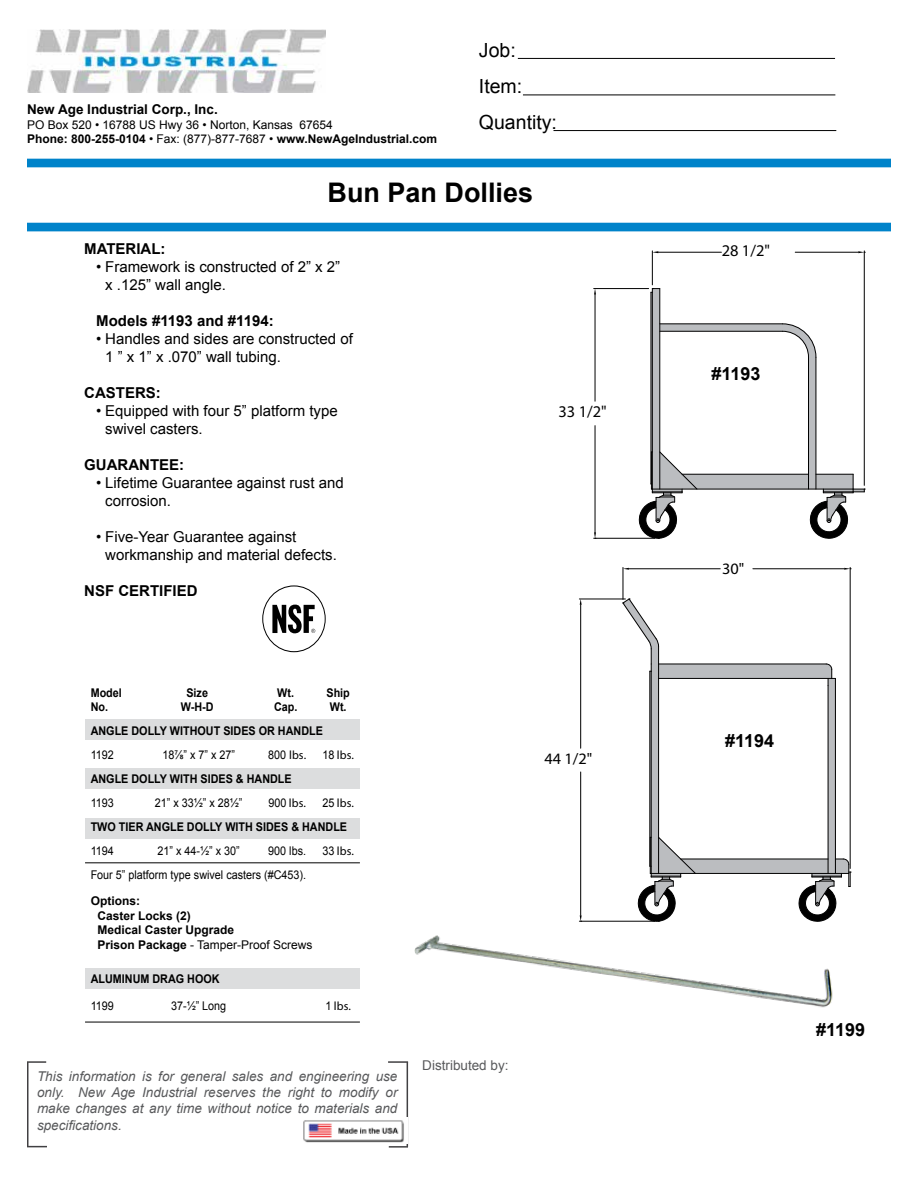
<style>
.page{position:relative;width:918px;height:1188px;background:#fff}
.page>*{position:absolute;margin:0;border:0;box-sizing:border-box;transform-origin:0 0}
.t1{font:700 27px "Arial";color:#000}
.t2{font:19.5px/36px "Arial";color:#000}
.t3{font:700 18px "Arial";color:#000}
.t4{font:16.35px "Myriad Pro";color:#000}
.t5{font:15.9px "Myriad Pro";color:#000}
.t6{font:15px/18px "Arial";color:#000}
.t7{font:700 15px "Arial";color:#000}
.t8{font:italic 13.5px/16.2px "Arial";color:#58595b;text-align:justify}
.t9{font:700 13.5px "Arial";color:#000}
.t10{font:13.5px "Arial";color:#58595b}
.t11{font:700 12px "Arial";color:#000;scale:.9 1}
.t12{font:12px "Arial";color:#000;scale:.9 1}
.t13{font:12px/14.4px "Arial";color:#000}
.t14{font:700 12px/14.4px "Arial";color:#000}
.t15{font:12px "Myriad Pro";letter-spacing:.005em;color:#000}
.s1{font-weight:700}
.s2{font-family:"Arial"}
.s3{font-weight:400}
</style>
<div class="page">
<hr style="left:518px;top:58px;width:317px;height:1px;background:#000">
<hr style="left:523px;top:95px;width:312px;height:1px;background:#000">
<hr style="left:554px;top:130px;width:282px;height:1px;background:#000">
<svg style="left:27px;top:1061px;width:19px;height:2px"></svg>
<svg style="left:389px;top:1146px;width:19px;height:2px"></svg>
<hr style="left:27px;top:1062px;width:1px;height:85px;background:#414042">
<hr style="left:407px;top:1062px;width:1px;height:85px;background:#414042">
<svg style="left:28px;top:1146px;width:19px;height:1px"></svg>
<hr style="left:388px;top:1061px;width:20px;height:2px;background:#414042">
<img style="left:303px;top:1120px;width:101px;height:23px">
<div style="left:27px;top:159px;width:864px;height:7px;background:#0083ca"></div>
<div style="left:27px;top:223px;width:864px;height:7px;background:#0083ca"></div>
<img style="left:27px;top:29px;width:298px;height:63px">
<hr style="left:652px;top:251px;width:1px;height:34px;background:#000">
<hr style="left:864px;top:251px;width:1px;height:234px;background:#000">
<hr style="left:658px;top:252px;width:63px;height:1px;background:#000">
<hr style="left:795px;top:252px;width:63px;height:1px;background:#000">
<svg style="left:858px;top:251px;width:7px;height:2px"></svg>
<hr style="left:594px;top:288px;width:55px;height:1px;background:#000">
<hr style="left:594px;top:538px;width:61px;height:1px;background:#000">
<hr style="left:595px;top:295px;width:1px;height:106px;background:#000">
<hr style="left:595px;top:426px;width:1px;height:106px;background:#000">
<svg style="left:594px;top:289px;width:2px;height:6px"></svg>
<svg style="left:638px;top:288px;width:227px;height:251px"></svg>
<svg style="left:594px;top:532px;width:2px;height:7px"></svg>
<div style="left:27px;top:160px;width:864px;height:7px;background:#0083ca"></div>
<div style="left:27px;top:224px;width:864px;height:7px;background:#0083ca"></div>
<div style="left:85px;top:968px;width:275px;height:20px;background:#dcddde"></div>
<div style="left:85px;top:818px;width:275px;height:20px;background:#dcddde"></div>
<div style="left:85px;top:768px;width:275px;height:20px;background:#dcddde"></div>
<div style="left:85px;top:719px;width:275px;height:21px;background:#dcddde"></div>
<hr style="left:85px;top:863px;width:275px;height:1px;background:#000">
<hr style="left:85px;top:1022px;width:275px;height:1px;background:#000">
<img style="left:414px;top:906px;width:419px;height:102px">
<div style="left:262px;top:586px;width:64px;height:66px;border:1px solid #000;border-radius:50%"></div>
<svg style="left:272px;top:605px;width:43px;height:28px"></svg>
<hr style="left:579px;top:599px;width:46px;height:1px;background:#000">
<hr style="left:579px;top:921px;width:76px;height:1px;background:#000">
<hr style="left:580px;top:605px;width:1px;height:143px;background:#000">
<hr style="left:580px;top:772px;width:1px;height:143px;background:#000">
<svg style="left:580px;top:915px;width:2px;height:7px"></svg>
<hr style="left:623px;top:567px;width:1px;height:32px;background:#000">
<hr style="left:850px;top:567px;width:1px;height:301px;background:#000">
<hr style="left:629px;top:569px;width:91px;height:1px;background:#000">
<hr style="left:753px;top:569px;width:91px;height:1px;background:#000">
<svg style="left:622px;top:598px;width:229px;height:325px"></svg>
<svg style="left:844px;top:568px;width:7px;height:2px"></svg>
<p class="t9" style="left:27px;top:101px;width:192px">New Age Industrial Corp., Inc.</p>
<p class="t13" style="left:27px;top:118px;width:412px">PO Box 520 • 16788 US Hwy 36 • Norton, Kansas 67654<br><span class="s1">Phone: 800-255-0104</span> • Fax: (877)-877-7687 • <span class="s1">www.NewAgeIndustrial.com</span></p>
<h2 class="t2" style="left:479px;top:33px;width:80px">Job:<br>Item:<br>Quantity:</h2>
<h1 class="t1" style="left:328px;top:175px;width:207px">Bun Pan Dollies</h1>
<p class="t7" style="left:84px;top:239px;width:83px">MATERIAL:</p>
<p class="t6" style="left:105px;top:258px;width:237px;text-indent:-9px">• Framework is constructed of 2” x 2” x .125” wall angle.</p>
<p class="t7" style="left:96px;top:311px;width:179px">Models #1193 and #1194:</p>
<p class="t6" style="left:105px;top:330px;width:249px;text-indent:-9px">• Handles and sides are constructed of<br>1 ” x 1” x .070” wall tubing.</p>
<p class="t7" style="left:84px;top:383px;width:78px">CASTERS:</p>
<p class="t6" style="left:105px;top:402px;width:234px;text-indent:-9px">• Equipped with four 5” platform type swivel casters.</p>
<p class="t7" style="left:84px;top:455px;width:101px">GUARANTEE:</p>
<p class="t6" style="left:105px;top:474px;width:240px;text-indent:-9px">• Lifetime Guarantee against rust and corrosion.</p>
<p class="t6" style="left:105px;top:528px;width:233px;text-indent:-9px">• Five-Year Guarantee against workmanship and material defects.</p>
<p class="t7" style="left:84px;top:581px;width:115px">NSF CERTIFIED</p>
<p class="t4" style="left:558px;top:402px;width:50px">33 1/2"</p>
<p class="t11" style="left:91px;top:684px;width:36px">Model</p>
<p class="t11" style="left:186px;top:684px;width:26px">Size</p>
<p class="t11" style="left:277px;top:684px;width:20px">Wt.</p>
<p class="t11" style="left:327px;top:684px;width:28px">Ship</p>
<p class="t11" style="left:91px;top:699px;width:21px">No.</p>
<p class="t11" style="left:181px;top:699px;width:38px">W-H-D</p>
<p class="t11" style="left:274px;top:699px;width:28px">Cap.</p>
<p class="t11" style="left:330px;top:699px;width:20px">Wt.</p>
<p class="t11" style="left:91px;top:723px;width:260px">ANGLE DOLLY WITHOUT SIDES OR HANDLE</p>
<p class="t12" style="left:91px;top:747px;width:27px">1192</p>
<p class="t12" style="left:162px;top:747px;width:82px">18⅞” x 7” x 27”</p>
<p class="t15" style="left:268px;top:748px;width:40px"><span class="s2">800</span> lbs.</p>
<p class="t15" style="left:322px;top:748px;width:33px"><span class="s2">18</span> lbs.</p>
<p class="t11" style="left:91px;top:771px;width:225px">ANGLE DOLLY WITH SIDES &amp; HANDLE</p>
<p class="t12" style="left:91px;top:795px;width:27px">1193</p>
<p class="t12" style="left:155px;top:795px;width:99px">21” x 33½” x 28½”</p>
<p class="t15" style="left:268px;top:796px;width:39px"><span class="s2">900</span> lbs.</p>
<p class="t15" style="left:322px;top:796px;width:33px"><span class="s2">25</span> lbs.</p>
<p class="t11" style="left:91px;top:819px;width:286px">TWO TIER ANGLE DOLLY WITH SIDES &amp; HANDLE</p>
<p class="t12" style="left:91px;top:843px;width:27px">1194</p>
<p class="t12" style="left:158px;top:843px;width:93px">21” x 44-½” x 30”</p>
<p class="t12" style="left:268px;top:843px;width:44px">900 lbs.</p>
<p class="t15" style="left:322px;top:844px;width:33px"><span class="s2">33</span> lbs.</p>
<p class="t12" style="left:91px;top:867px;width:241px">Four 5” platform type swivel casters (#C453).</p>
<p class="t14" style="left:97px;top:894px;width:217px;text-indent:-7px">Options:<br>Caster Locks (2)<br>Medical Caster Upgrade<br>Prison Package <span class="s3">- Tamper-Proof Screws</span></p>
<p class="t11" style="left:91px;top:971px;width:145px">ALUMINUM DRAG HOOK</p>
<p class="t12" style="left:91px;top:998px;width:27px">1199</p>
<p class="t12" style="left:171px;top:998px;width:63px">37-½” Long</p>
<p class="t15" style="left:325px;top:999px;width:27px"><span class="s2">1</span> lbs.</p>
<p class="t8" style="left:37px;top:1068px;width:362px">This information is for general sales and engineering use only. New Age Industrial reserves the right to modify or make changes at any time without notice to materials and specifications.</p>
<p class="t10" style="left:422px;top:1056px;width:88px">Distributed by:</p>
<p class="t5" style="left:544px;top:749px;width:49px">44 1/2"</p>
<p class="t4" style="left:722px;top:240px;width:50px">28 1/2"</p>
<p class="t3" style="left:711px;top:362px;width:51px">#1193</p>
<p class="t5" style="left:722px;top:559px;width:24px">30"</p>
<p class="t3" style="left:725px;top:729px;width:51px">#1194</p>
<p class="t3" style="left:816px;top:1018px;width:51px">#1199</p>
</div>
